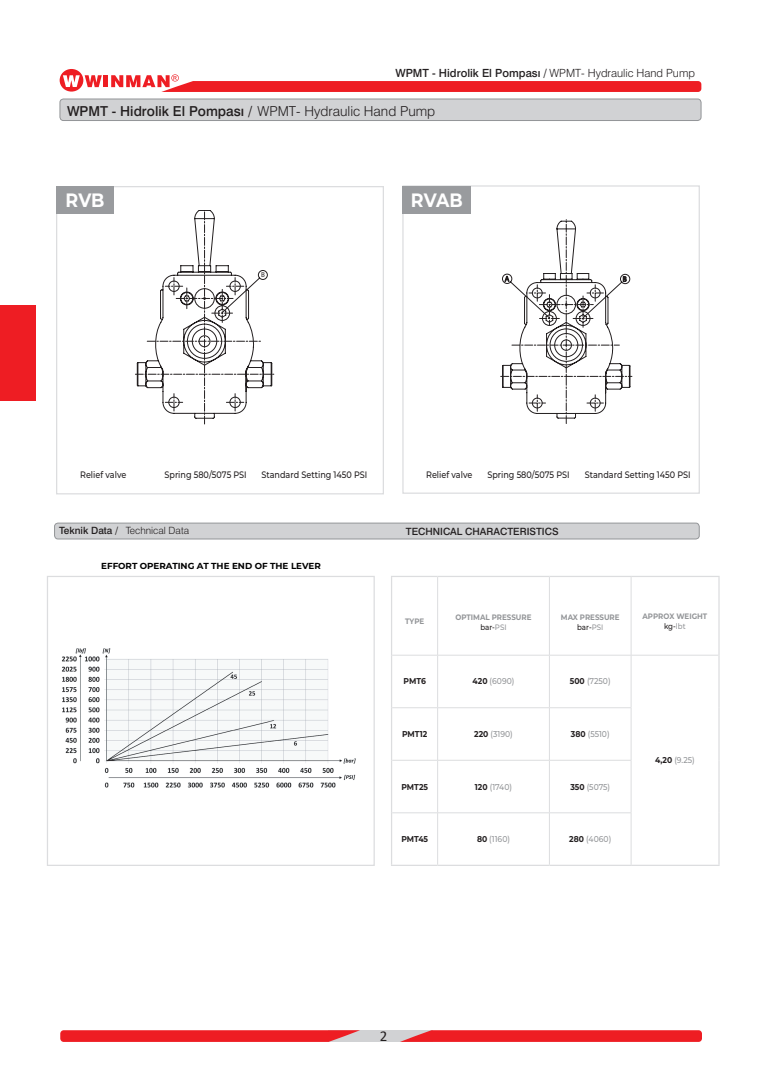
<style>
.page{position:relative;width:780px;height:1088px;background:#fff}
.page>*{position:absolute;margin:0;border:0;box-sizing:border-box;transform-origin:0 0}
.t1{font:700 19.38px "Montserrat";color:#fff;scale:.9 1}
.t2{font:15px "Calibri";color:#231f20}
.t3{font:500 13.75px "Swiss 721 BT";color:#231f20}
.t4{font:500 11.25px "Swiss 721 BT";color:#231f20}
.t5{font:300 10px "Swiss 721 BT";color:#231f20}
.t6{font:500 10px "Swiss 721 BT";color:#231f20}
.t7{font:500 9.38px "Montserrat";color:#231f20;scale:.86 1}
.t8{font:700 8.75px "Montserrat";color:#000001}
.t9{font:500 8.5px "Montserrat";color:#939598;scale:.9 1}
.t10{font:700 8.5px "Montserrat";color:#231f20;scale:.9 1}
.t11{font:700 7.88px/10.5px "Montserrat";color:#939598;text-align:center;scale:.9 1}
.t12{font:7px "Myriad Pro";color:#231f20}
.s1{font-weight:300}
.s2{font-weight:500}
.s3{font-weight:500;color:#231f20}
.s4{font-weight:700;color:#231f20}
</style>
<div class="page">
<div style="left:0;top:305px;width:35px;height:95px;background:#ee1d23"></div>
<div style="left:328px;top:1030px;width:104px;height:12px;background:#d1d2d4"></div>
<svg style="left:400px;top:1030px;width:302px;height:12px;background:#ec2b31"></svg>
<svg style="left:60px;top:1030px;width:300px;height:12px;background:#ec2c31"></svg>
<div style="left:60px;top:99px;width:641px;height:22px;background:#d1d2d4;border-radius:4px"></div>
<div style="left:60px;top:99px;width:641px;height:22px;border:1px solid #939598;border-radius:4px"></div>
<hr style="left:104px;top:75px;width:4px;height:12px;background:#ee1d23">
<svg style="left:111px;top:74px;width:590px;height:18px"></svg>
<svg style="left:60px;top:69px;width:42px;height:23px"></svg>
<svg style="left:500px;top:219px;width:132px;height:205px"></svg>
<div style="left:402px;top:185px;width:297px;height:309px;border:1px solid #dcdddf"></div>
<svg style="left:135px;top:210px;width:139px;height:214px"></svg>
<div style="left:56px;top:186px;width:328px;height:308px;border:1px solid #dcdddf"></div>
<div style="left:56px;top:186px;width:58px;height:27px;background:#999b9e"></div>
<div style="left:402px;top:186px;width:69px;height:27px;background:#999b9e"></div>
<img style="left:62px;top:648px;width:294px;height:140px">
<div style="left:47px;top:576px;width:328px;height:290px;border:1px solid #dcdddf"></div>
<div style="left:55px;top:523px;width:644px;height:16px;background:#d1d2d4;border-radius:4px"></div>
<div style="left:54px;top:523px;width:645px;height:16px;border:1px solid #939598;border-radius:4px"></div>
<svg style="left:392px;top:708px;width:45px;height:157px"></svg>
<hr style="left:391px;top:576px;width:46px;height:1px;background:#dcdddf">
<hr style="left:391px;top:577px;width:1px;height:78px;background:#dcdddf">
<hr style="left:437px;top:576px;width:112px;height:1px;background:#dcdddf">
<hr style="left:549px;top:576px;width:82px;height:1px;background:#dcdddf">
<hr style="left:631px;top:576px;width:88px;height:1px;background:#dcdddf">
<hr style="left:718px;top:577px;width:1px;height:78px;background:#dcdddf">
<hr style="left:391px;top:655px;width:1px;height:53px;background:#dcdddf">
<hr style="left:718px;top:655px;width:1px;height:53px;background:#dcdddf">
<hr style="left:391px;top:708px;width:1px;height:52px;background:#dcdddf">
<hr style="left:718px;top:708px;width:1px;height:52px;background:#dcdddf">
<hr style="left:391px;top:760px;width:1px;height:53px;background:#dcdddf">
<hr style="left:718px;top:760px;width:1px;height:53px;background:#dcdddf">
<hr style="left:391px;top:813px;width:1px;height:52px;background:#dcdddf">
<hr style="left:718px;top:813px;width:1px;height:52px;background:#dcdddf">
<hr style="left:391px;top:865px;width:46px;height:1px;background:#dcdddf">
<hr style="left:437px;top:865px;width:112px;height:1px;background:#dcdddf">
<hr style="left:549px;top:865px;width:82px;height:1px;background:#dcdddf">
<hr style="left:631px;top:865px;width:88px;height:1px;background:#dcdddf">
<hr style="left:437px;top:577px;width:1px;height:78px;background:#dcdddf">
<hr style="left:549px;top:577px;width:1px;height:78px;background:#dcdddf">
<hr style="left:630px;top:577px;width:1px;height:78px;background:#dcdddf">
<hr style="left:392px;top:655px;width:45px;height:1px;background:#dcdddf">
<hr style="left:437px;top:655px;width:112px;height:1px;background:#dcdddf">
<hr style="left:437px;top:655px;width:1px;height:52px;background:#dcdddf">
<hr style="left:549px;top:655px;width:82px;height:1px;background:#dcdddf">
<hr style="left:549px;top:655px;width:1px;height:52px;background:#dcdddf">
<hr style="left:631px;top:655px;width:87px;height:1px;background:#dcdddf">
<hr style="left:630px;top:655px;width:1px;height:52px;background:#dcdddf">
<hr style="left:392px;top:707px;width:45px;height:1px;background:#dcdddf">
<hr style="left:437px;top:707px;width:112px;height:1px;background:#dcdddf">
<hr style="left:437px;top:708px;width:1px;height:52px;background:#dcdddf">
<hr style="left:549px;top:707px;width:82px;height:1px;background:#dcdddf">
<hr style="left:549px;top:708px;width:1px;height:52px;background:#dcdddf">
<hr style="left:630px;top:708px;width:1px;height:52px;background:#dcdddf">
<hr style="left:392px;top:760px;width:45px;height:1px;background:#dcdddf">
<hr style="left:437px;top:760px;width:112px;height:1px;background:#dcdddf">
<hr style="left:437px;top:760px;width:1px;height:52px;background:#dcdddf">
<hr style="left:549px;top:760px;width:82px;height:1px;background:#dcdddf">
<hr style="left:549px;top:760px;width:1px;height:52px;background:#dcdddf">
<hr style="left:630px;top:760px;width:1px;height:52px;background:#dcdddf">
<hr style="left:392px;top:812px;width:45px;height:1px;background:#dcdddf">
<hr style="left:437px;top:812px;width:112px;height:1px;background:#dcdddf">
<hr style="left:437px;top:813px;width:1px;height:52px;background:#dcdddf">
<hr style="left:549px;top:812px;width:82px;height:1px;background:#dcdddf">
<hr style="left:549px;top:813px;width:1px;height:52px;background:#dcdddf">
<hr style="left:630px;top:813px;width:1px;height:52px;background:#dcdddf">
<p class="t4" style="left:395px;top:66px;width:301px">WPMT - Hidrolik El Pompası / <span class="s1">WPMT- Hydraulic Hand Pump</span></p>
<h3 class="t3" style="left:67px;top:103px;width:370px">WPMT - Hidrolik El Pompası / <span class="s1">WPMT- Hydraulic Hand Pump</span></h3>
<h1 class="t1" style="left:66px;top:186px;width:45px">RVB</h1>
<h1 class="t1" style="left:411px;top:186px;width:59px">RVAB</h1>
<p class="t12" style="left:261px;top:271px;width:5px">B</p>
<p class="t7" style="left:80px;top:468px;width:55px">Relief valve</p>
<p class="t7" style="left:164px;top:468px;width:97px">Spring 580/5075 PSI</p>
<p class="t7" style="left:261px;top:468px;width:125px">Standard Setting 1450 PSI</p>
<p class="t7" style="left:426px;top:468px;width:55px">Relief valve</p>
<p class="t7" style="left:487px;top:468px;width:97px">Spring 580/5075 PSI</p>
<p class="t7" style="left:584px;top:468px;width:125px">Standard Setting 1450 PSI</p>
<p class="t5" style="left:59px;top:525px;width:131px"><span class="s2">Teknik Data /</span> Technical Data</p>
<p class="t6" style="left:406px;top:525px;width:154px">TECHNICAL CHARACTERISTICS</p>
<p class="t8" style="left:101px;top:559px;width:221px">EFFORT OPERATING AT THE END OF THE LEVER</p>
<p class="t11" style="left:405px;top:615px;width:23px">TYPE</p>
<p class="t11" style="left:455px;top:611px;width:86px">OPTIMAL PRESSURE <span class="s3">bar-</span><span class="s2">PSI</span></p>
<p class="t11" style="left:561px;top:611px;width:67px">MAX PRESSURE <span class="s3">bar-</span><span class="s2">PSI</span></p>
<p class="t11" style="left:642px;top:610px;width:73px">APPROX WEIGHT <span class="s3">kg-</span><span class="s2">lbt</span></p>
<p class="t10" style="left:403px;top:675px;width:26px">PMT6</p>
<p class="t9" style="left:472px;top:675px;width:48px"><span class="s4">420</span> (6090)</p>
<p class="t9" style="left:570px;top:675px;width:47px"><span class="s4">500</span> (7250)</p>
<p class="t10" style="left:402px;top:728px;width:30px">PMT12</p>
<p class="t9" style="left:474px;top:728px;width:44px"><span class="s4">220</span> (3190)</p>
<p class="t9" style="left:571px;top:728px;width:45px"><span class="s4">380</span> (5510)</p>
<p class="t10" style="left:401px;top:780px;width:31px">PMT25</p>
<p class="t9" style="left:475px;top:780px;width:43px"><span class="s4">120</span> (1740)</p>
<p class="t9" style="left:570px;top:780px;width:46px"><span class="s4">350</span> (5075)</p>
<p class="t10" style="left:401px;top:833px;width:31px">PMT45</p>
<p class="t9" style="left:477px;top:833px;width:38px"><span class="s4">80</span> (1160)</p>
<p class="t9" style="left:569px;top:833px;width:48px"><span class="s4">280</span> (4060)</p>
<p class="t9" style="left:655px;top:754px;width:46px"><span class="s4">4,20</span> (9.25)</p>
<h2 class="t2" style="left:380px;top:1025px;width:9px">2</h2>
</div>
